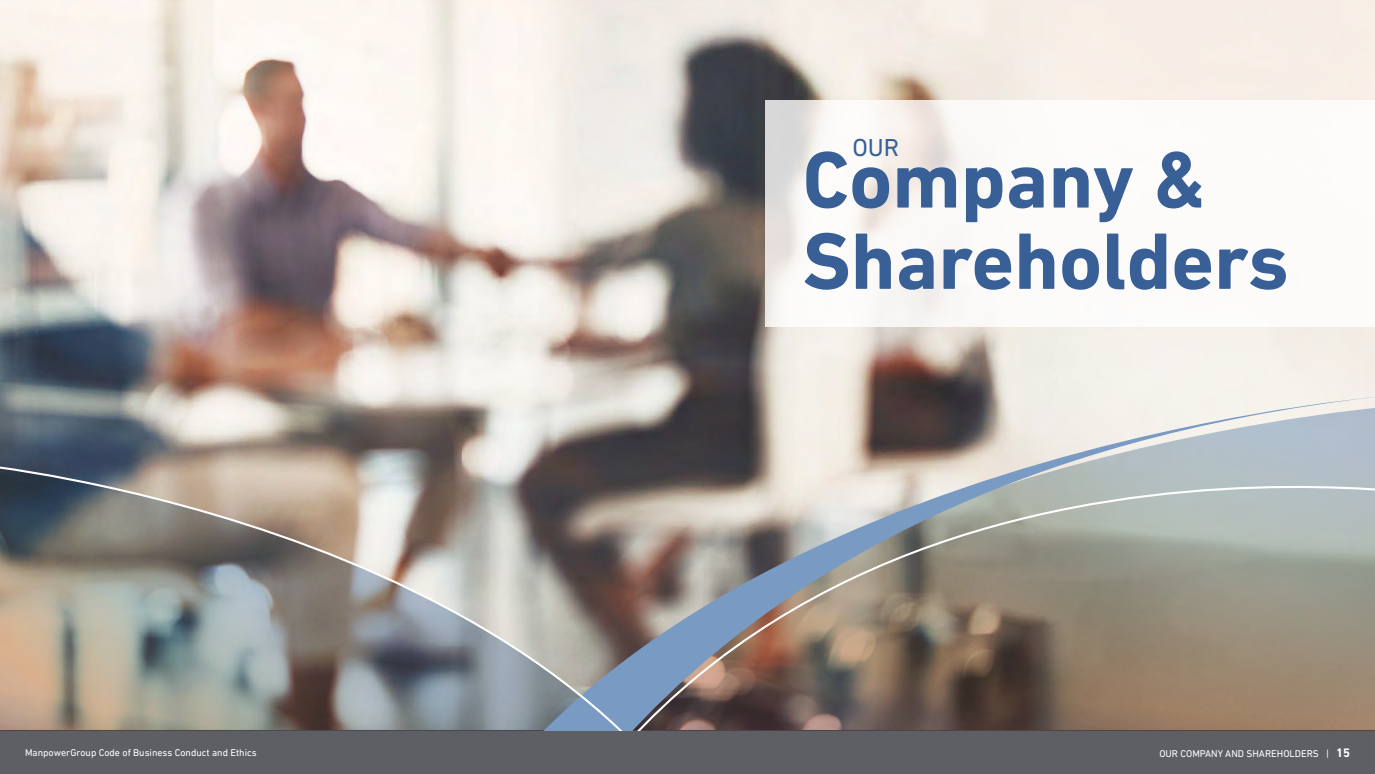
<style>
.page{position:relative;width:1375px;height:774px;background:#fff}
.page>*{position:absolute;margin:0;border:0;box-sizing:border-box;transform-origin:0 0}
.t1{font:700 81.25px/81.2px "DIN Next LT Pro";color:#386097}
.t2{font:25px "DIN Next LT Pro";color:#386097}
.t3{font:10px "DIN Next LT Pro";color:#fff}
.s1{font-weight:700;font-size:12.5px}
</style>
<div class="page">
<img style="left:0;top:0;width:1375px;height:462px">
<div style="left:0;top:730px;width:1375px;height:44px;background:#5e5f65"></div>
<svg style="left:0;top:462px;width:495px;height:268px;background:#94918b"></svg>
<svg style="left:495px;top:397px;width:880px;height:333px;background:#99948e"></svg>
<div style="left:765px;top:100px;width:610px;height:226px;background:#fff"></div>
<h2 class="t2" style="left:853px;top:133px;width:48px">OUR</h2>
<h1 class="t1" style="left:802px;top:139px;width:488px">Company &amp;<br>Shareholders</h1>
<p class="t3" style="left:25px;top:746px;width:233px">ManpowerGroup Code of Business Conduct and Ethics</p>
<p class="t3" style="left:1159px;top:747px;width:192px">OUR COMPANY AND SHAREHOLDERS | <span class="s1">15</span></p>
</div>
